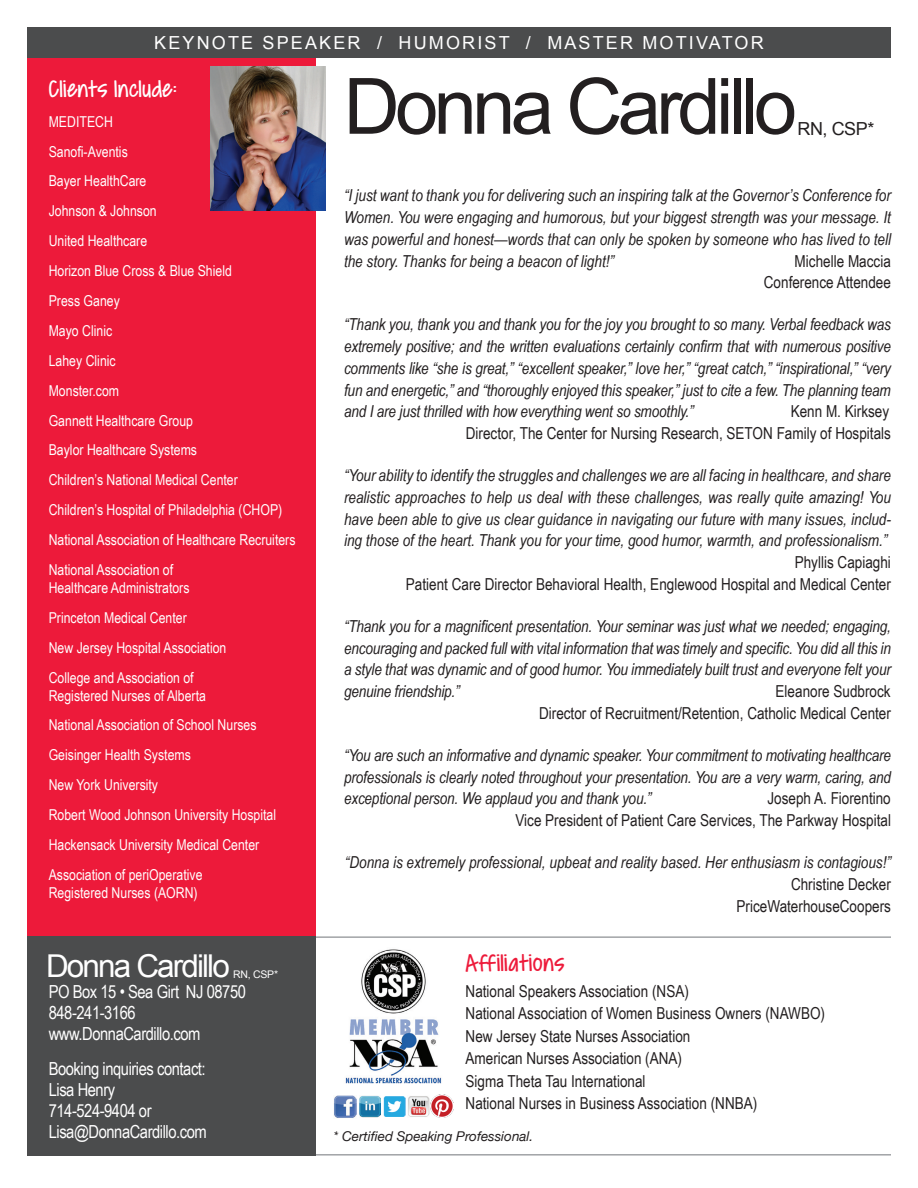
<style>
.page{position:relative;width:918px;height:1188px;background:#fff}
.page>*{position:absolute;margin:0;border:0;box-sizing:border-box;transform-origin:0 0}
.t1{font:77.7px "Arial";letter-spacing:-.06em;color:#231f20}
.t2{font:31.5px "Arial";letter-spacing:-.06em;color:#fff}
.t3{font:27px "Covered By Your Grace";letter-spacing:.01em;color:#fff}
.t4{font:27px "Covered By Your Grace";letter-spacing:.02em;color:#ed1a3a}
.t5{font:18px/21px "Arial Narrow";letter-spacing:-.025em;color:#fff}
.t6{font:18px "Arial";letter-spacing:.12em;color:#fff}
.t7{font:18px "Arial";color:#231f20}
.t8{font:italic 16.5px/21.8px "Arial Narrow";color:#231f20;text-align:justify}
.t9{font:16.5px/21.8px "Arial Narrow";color:#231f20;text-align:right}
.t10{font:15px/29.8px "Arial Narrow";color:#fff}
.t11{font:italic 13.5px "Helvetica Neue";color:#231f20}
.t12{font:10.5px "Arial";color:#fff}
</style>
<div class="page">
<hr style="left:311px;top:1154px;width:580px;height:2px;background:#a1a3a6">
<hr style="left:310px;top:936px;width:581px;height:2px;background:#a1a3a6">
<div style="left:27px;top:54px;width:288px;height:882px;background:#ed1a3a"></div>
<img style="left:211px;top:67px;width:115px;height:143px">
<div style="left:27px;top:27px;width:864px;height:30px;background:#4b4c4d"></div>
<div style="left:27px;top:936px;width:289px;height:220px;background:#4b4c4d"></div>
<img style="left:345px;top:949px;width:97px;height:135px">
<img style="left:431px;top:1095px;width:23px;height:23px">
<img style="left:383px;top:1096px;width:22px;height:21px">
<img style="left:334px;top:1096px;width:22px;height:22px">
<img style="left:360px;top:1096px;width:20px;height:22px">
<img style="left:408px;top:1096px;width:21px;height:21px">
<p class="t6" style="left:154px;top:31px;width:611px">KEYNOTE SPEAKER / HUMORIST / MASTER MOTIVATOR</p>
<h1 class="t1" style="left:344px;top:56px;width:455px">Donna Cardillo</h1>
<h3 class="t3" style="left:49px;top:76px;width:129px">Clients Include:</h3>
<p class="t10" style="left:49px;top:106px;width:248px">MEDITECH<br>Sanofi-Aventis<br>Bayer HealthCare<br>Johnson &amp; Johnson<br>United Healthcare<br>Horizon Blue Cross &amp; Blue Shield<br>Press Ganey<br>Mayo Clinic<br>Lahey Clinic<br>Monster.com<br>Gannett Healthcare Group<br>Baylor Healthcare Systems<br>Children’s National Medical Center<br>Children’s Hospital of Philadelphia (CHOP)<br>National Association of Healthcare Recruiters<br>National Association of</p>
<p class="t10" style="left:49px;top:572px;width:179px">Healthcare Administrators<br>Princeton Medical Center<br>New Jersey Hospital Association<br>College and Association of</p>
<p class="t10" style="left:49px;top:680px;width:229px">Registered Nurses of Alberta<br>National Association of School Nurses<br>Geisinger Health Systems<br>New York University<br>Robert Wood Johnson University Hospital<br>Hackensack University Medical Center<br>Association of periOperative</p>
<p class="t10" style="left:49px;top:877px;width:150px">Registered Nurses (AORN)</p>
<p class="t7" style="left:798px;top:117px;width:78px">RN, CSP*</p>
<p class="t8" style="left:344px;top:184px;width:548px">“I just want to thank you for delivering such an inspiring talk at the Governor’s Conference for Women. You were engaging and humorous, but your biggest strength was your message. It was powerful and honest—words that can only be spoken by someone who has lived to tell the story. Thanks for being a beacon of light!”</p>
<p class="t9" style="left:764px;top:249px;width:129px">Michelle Maccia<br>Conference Attendee</p>
<p class="t8" style="left:344px;top:313px;width:548px">“Thank you, thank you and thank you for the joy you brought to so many. Verbal feedback was extremely positive; and the written evaluations certainly confirm that with numerous positive comments like “she is great,” “excellent speaker,” love her,” “great catch,” “inspirational,” “very fun and energetic,” and “thoroughly enjoyed this speaker,” just to cite a few. The planning team and I are just thrilled with how everything went so smoothly.”</p>
<p class="t9" style="left:466px;top:400px;width:427px">Kenn M. Kirksey<br>Director, The Center for Nursing Research, SETON Family of Hospitals</p>
<p class="t8" style="left:344px;top:464px;width:548px">“Your ability to identify the struggles and challenges we are all facing in healthcare, and share realistic approaches to help us deal with these challenges, was really quite amazing! You have been able to give us clear guidance in navigating our future with many issues, includ&shy;ing those of the heart. Thank you for your time, good humor, warmth, and professionalism.”</p>
<p class="t9" style="left:406px;top:551px;width:487px">Phyllis Capiaghi<br>Patient Care Director Behavioral Health, Englewood Hospital and Medical Center</p>
<p class="t8" style="left:344px;top:615px;width:548px">“Thank you for a magnificent presentation. Your seminar was just what we needed; engaging, encouraging and packed full with vital information that was timely and specific. You did all this in a style that was dynamic and of good humor. You immediately built trust and everyone felt your genuine friendship.”</p>
<p class="t9" style="left:539px;top:680px;width:353px">Eleanore Sudbrock<br>Director of Recruitment/Retention, Catholic Medical Center</p>
<p class="t8" style="left:344px;top:744px;width:548px">“You are such an informative and dynamic speaker. Your commitment to motivating healthcare professionals is clearly noted throughout your presentation. You are a very warm, caring, and exceptional person. We applaud you and thank you.”</p>
<p class="t9" style="left:515px;top:787px;width:377px">Joseph A. Fiorentino<br>Vice President of Patient Care Services, The Parkway Hospital</p>
<p class="t8" style="left:345px;top:851px;width:548px">“Donna is extremely professional, upbeat and reality based. Her enthusiasm is contagious!”</p>
<p class="t9" style="left:737px;top:873px;width:156px">Christine Decker<br>PriceWaterhouseCoopers</p>
<h3 class="t4" style="left:466px;top:950px;width:101px">Affiliations</h3>
<p class="t9" style="left:466px;top:979px;width:361px;line-height:22.5px;text-align:left">National Speakers Association (NSA)<br>National Association of Women Business Owners (NAWBO)<br>New Jersey State Nurses Association<br>American Nurses Association (ANA)<br>Sigma Theta Tau International<br>National Nurses in Business Association (NNBA)</p>
<h2 class="t2" style="left:46px;top:945px;width:185px">Donna Cardillo</h2>
<p class="t12" style="left:233px;top:968px;width:46px">RN, CSP*</p>
<p class="t5" style="left:49px;top:980px;width:199px">PO Box 15 • Sea Girt NJ 08750<br>848-241-3166 www.DonnaCardillo.com</p>
<p class="t5" style="left:49px;top:1057px;width:160px">Booking inquiries contact:<br>Lisa Henry<br>714-524-9404 or<br>Lisa@DonnaCardillo.com</p>
<p class="t11" style="left:334px;top:1126px;width:201px">* Certified Speaking Professional.</p>
</div>
